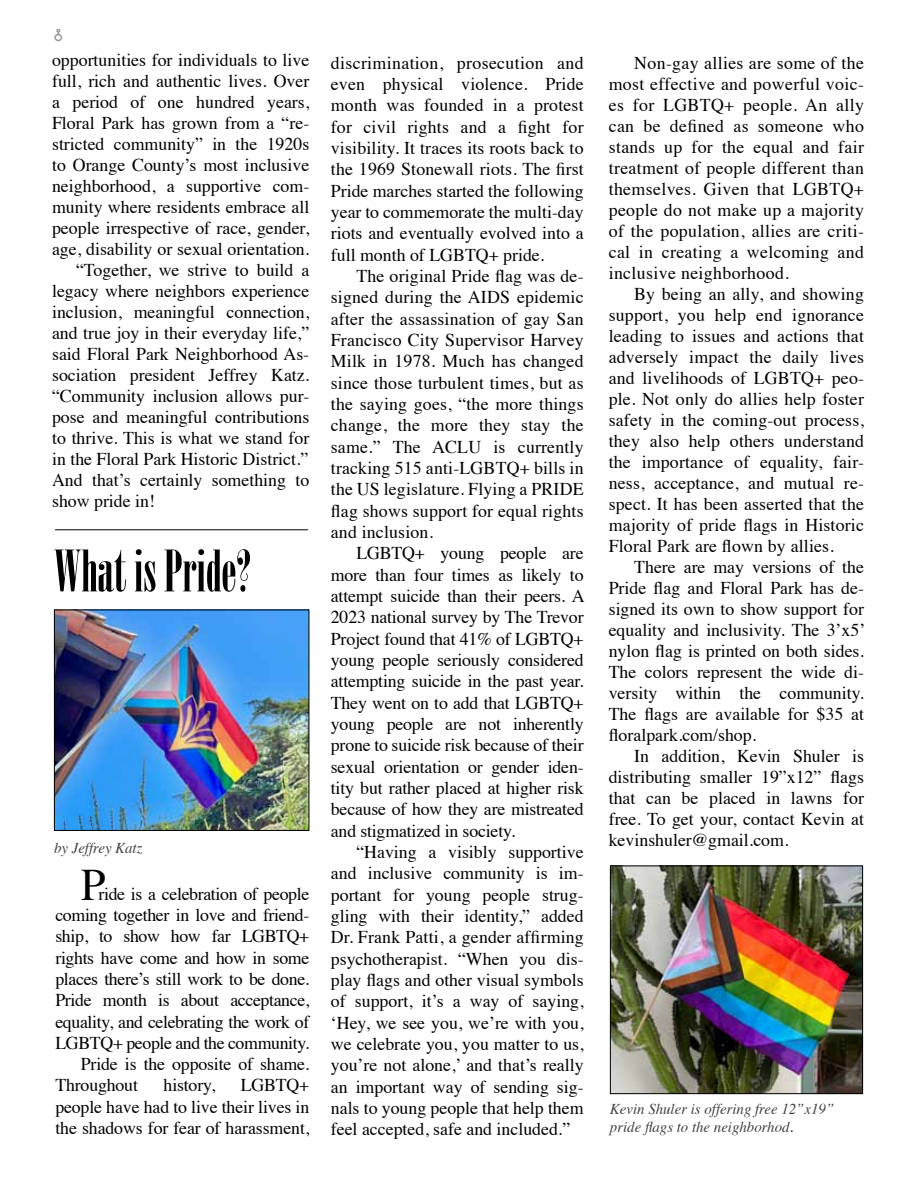
<style>
.page{position:relative;width:918px;height:1188px;background:#fff}
.page>*{position:absolute;margin:0;border:0;box-sizing:border-box;transform-origin:0 0}
.t1{font:57px "Onyx";color:#000}
.t2{font:45px "Times";color:#000}
.t3{font:18px/21.3px "Times";color:#000;text-align:justify}
.t4{font:18px "Times";letter-spacing:-.02em;color:#000}
.t5{font:18px "American Horror Story";color:#939598}
.t6{font:italic 15px/18px "Times";color:#414042}
.s1{color:#000}
</style>
<div class="page">
<img style="left:56px;top:612px;width:251px;height:217px">
<div style="left:54px;top:610px;width:255px;height:221px;border:1px solid #000"></div>
<hr style="left:55px;top:529px;width:253px;height:1px;background:#000">
<img style="left:612px;top:868px;width:249px;height:224px">
<div style="left:610px;top:866px;width:253px;height:228px;border:1px solid #000"></div>
<p class="t5" style="left:54px;top:26px;width:10px">8</p>
<p class="t3" style="left:52px;top:48px;width:259px">opportunities for individuals to live</p>
<p class="t3" style="left:52px;top:69px;width:259px">full, rich and authentic lives. Over</p>
<p class="t3" style="left:52px;top:90px;width:259px">a period of one hundred years,</p>
<p class="t3" style="left:52px;top:111px;width:259px">Floral Park has grown from a “re-</p>
<p class="t3" style="left:52px;top:132px;width:259px">stricted community” in the 1920s</p>
<p class="t3" style="left:52px;top:153px;width:259px">to Orange County’s most inclusive</p>
<p class="t3" style="left:52px;top:174px;width:259px">neighborhood, a supportive com-</p>
<p class="t3" style="left:52px;top:195px;width:259px">munity where residents embrace all</p>
<p class="t3" style="left:52px;top:216px;width:259px">people irrespective of race, gender,</p>
<p class="t3" style="left:52px;top:237px;width:259px">age, disability or sexual orientation.</p>
<p class="t3" style="left:76px;top:258px;width:235px">“Together, we strive to build a</p>
<p class="t3" style="left:52px;top:279px;width:259px">legacy where neighbors experience</p>
<p class="t3" style="left:52px;top:300px;width:259px">inclusion, meaningful connection,</p>
<p class="t3" style="left:52px;top:321px;width:259px">and true joy in their everyday life,”</p>
<p class="t3" style="left:52px;top:342px;width:259px">said Floral Park Neighborhood As-</p>
<p class="t3" style="left:52px;top:363px;width:259px">sociation president Jeffrey Katz.</p>
<p class="t3" style="left:52px;top:384px;width:259px">“Community inclusion allows pur-</p>
<p class="t3" style="left:52px;top:405px;width:259px">pose and meaningful contributions</p>
<p class="t3" style="left:52px;top:426px;width:259px">to thrive. This is what we stand for</p>
<p class="t3" style="left:52px;top:447px;width:258px">in the Floral Park Historic District.”</p>
<p class="t3" style="left:52px;top:468px;width:259px">And that’s certainly something to</p>
<p class="t3" style="left:52px;top:489px;width:104px">show pride in!</p>
<h1 class="t1" style="left:54px;top:538px;width:199px">What is Pride?</h1>
<p class="t6" style="left:54px;top:838px;width:90px">by Jeffrey Katz</p>
<h2 class="t2" style="left:81px;top:843px;width:26px">P</h2>
<p class="t4" style="left:99px;top:877px;width:212px">ride is a celebration of people</p>
<p class="t4" style="left:55px;top:898px;width:255px">coming together in love and friend-</p>
<p class="t4" style="left:55px;top:920px;width:255px">ship, to show how far LGBTQ+</p>
<p class="t4" style="left:55px;top:941px;width:255px">rights have come and how in some</p>
<p class="t4" style="left:55px;top:962px;width:255px">places there’s still work to be done.</p>
<p class="t4" style="left:55px;top:983px;width:255px">Pride month is about acceptance,</p>
<p class="t4" style="left:55px;top:1005px;width:255px">equality, and celebrating the work of</p>
<p class="t4" style="left:55px;top:1026px;width:255px">LGBTQ+ people and the community.</p>
<p class="t3" style="left:81px;top:1052px;width:230px">Pride is the opposite of shame.</p>
<p class="t3" style="left:55px;top:1073px;width:84px">Throughout</p>
<p class="t3" style="left:164px;top:1073px;width:53px">history,</p>
<p class="t3" style="left:55px;top:1073px;width:255px;text-indent:185px">LGBTQ+ people have had to live their lives in the shadows for fear of harassment,</p>
<p class="t3" style="left:331px;top:50px;width:254px">discrimination, prosecution and even physical violence. Pride month was founded in a protest for civil rights and a fight for visibility. It traces its roots back to the 1969 Stonewall riots. The first Pride marches started the following year to commemorate the multi-day riots and eventually evolved into a full month of LGBTQ+ pride.</p>
<p class="t3" style="left:331px;top:264px;width:254px;text-indent:26px">The original Pride flag was de&shy;signed during the AIDS epidemic after the assassination of gay San Francisco City Supervisor Harvey Milk in 1978. Much has changed since those turbulent times, but as the saying goes, “the more things change, the more they stay the same.” The ACLU is currently tracking 515 anti-LGBTQ+ bills in the US legislature. Flying a PRIDE flag shows support for equal rights and inclusion.</p>
<p class="t3" style="left:331px;top:541px;width:255px;text-indent:26px">LGBTQ+ young people are more than four times as likely to attempt suicide than their peers. A 2023 national survey by The Trevor Project found that 41% of LGBTQ+ young people seriously considered attempting suicide in the past year.<br>They went on to add that LGBTQ+ young people are not inherently prone to suicide risk because of their sexual orientation or gender iden&shy;tity but rather placed at higher risk because of how they are mistreated and stigmatized in society.</p>
<p class="t3" style="left:331px;top:840px;width:254px;text-indent:26px">“Having a visibly supportive and inclusive community is im&shy;portant for young people strug&shy;gling with their identity,” added Dr. Frank Patti, a gender affirming psychotherapist. “When you dis&shy;play flags and other visual symbols of support, it’s a way of saying, ‘Hey, we see you, we’re with you, we celebrate you, you matter to us, you’re not alone,’ and that’s really an important way of sending sig&shy;nals to young people that help them feel accepted, safe and included.”</p>
<p class="t3" style="left:609px;top:50px;width:257px;text-indent:26px">Non-gay allies are some of the most effective and powerful voic&shy;es for LGBTQ+ people. An ally can be defined as someone who stands up for the equal and fair treatment of people different than themselves. Given that LGBTQ+ people do not make up a majority of the population, allies are criti&shy;cal in creating a welcoming and inclusive neighborhood.</p>
<p class="t3" style="left:609px;top:282px;width:257px;text-indent:26px">By being an ally, and showing support, you help end ignorance leading to issues and actions that adversely impact the daily lives and livelihoods of LGBTQ+ peo&shy;ple. Not only do allies help foster safety in the coming-out process, they also help others understand the importance of equality, fair&shy;ness, acceptance, and mutual re&shy;spect. It has been asserted that the majority of pride flags in Historic Floral Park are flown by allies.</p>
<p class="t3" style="left:609px;top:555px;width:258px;text-indent:26px">There are may versions of the Pride flag and Floral Park has de&shy;signed its own to show support for equality and inclusivity. The 3’x5’ nylon flag is printed on both sides.<br>The colors represent the wide di&shy;versity within the community.<br>The flags are available for $35 at floralpark.com/shop.</p>
<p class="t3" style="left:609px;top:744px;width:257px;text-indent:26px">In addition, Kevin Shuler is distributing smaller 19”x12” flags that can be placed in lawns for free. To get your, contact Kevin at kevinshuler@gmail.com.</p>
<p class="t6" style="left:610px;top:1099px;width:226px">Kevin Shuler is offering free 12”x19” pride flags to the neighborhod<span class="s1">.</span></p>
</div>
